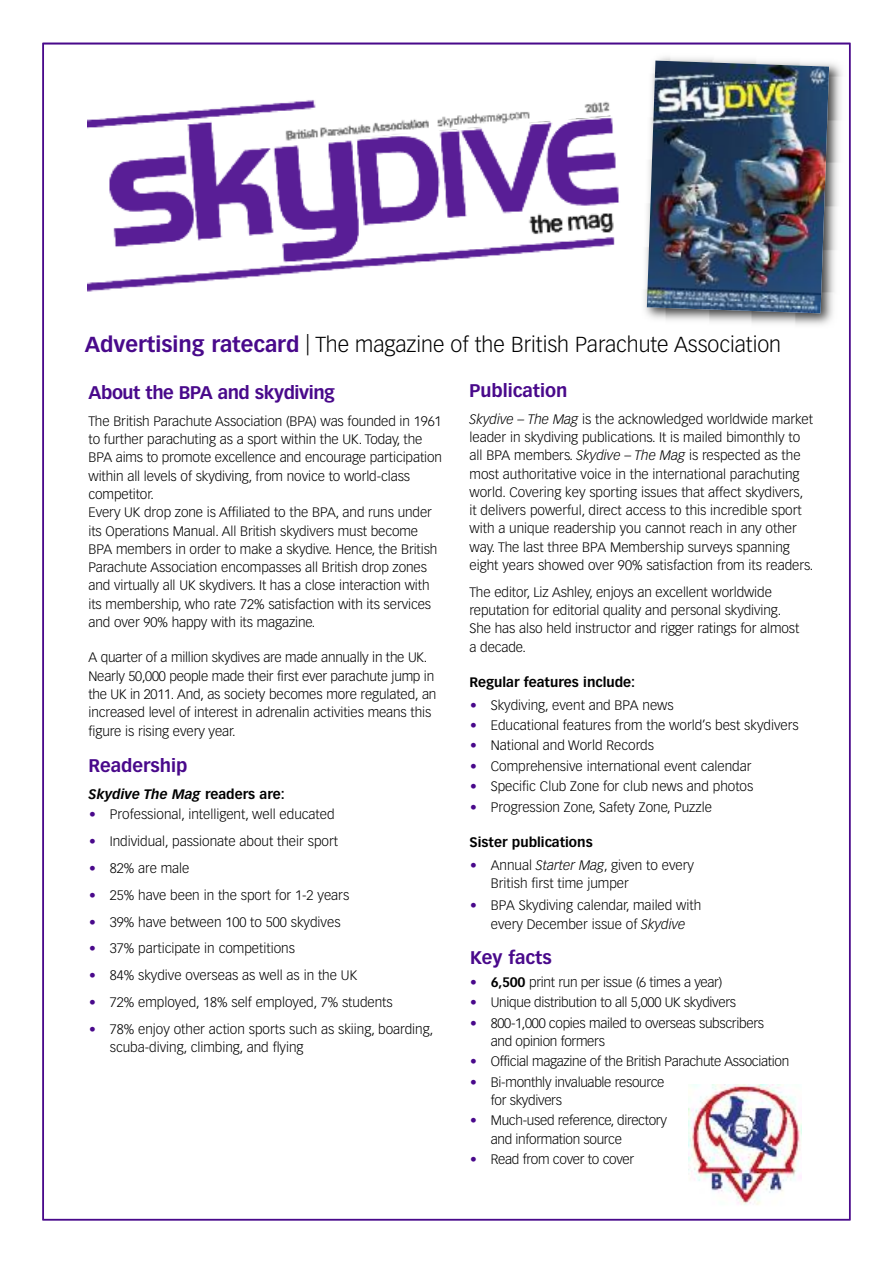
<style>
.page{position:relative;width:893px;height:1263px;background:#fff}
.page>*{position:absolute;margin:0;border:0;box-sizing:border-box;transform-origin:0 0}
.t1{font:300 21.3px "Vectora LH";color:#000}
.t2{font:700 18px "Vectora LH";color:#49098b}
.t3{font:700 18px "Vectora LH";letter-spacing:-.025em;color:#49098b}
.t4{font:300 13.5px/18.3px "Vectora LH";letter-spacing:-.005em;color:#000}
.t5{font:700 13.5px "Vectora LH";color:#000}
.t6{font:italic 700 13.5px "Vectora LH";color:#000}
.s1{font-weight:700;color:#49098b}
.s2{font-style:normal}
.s3{color:#49098b}
.s4{font-style:italic}
.s5{font-weight:700}
</style>
<div class="page">
<img style="left:644px;top:57px;width:198px;height:268px">
<img style="left:647px;top:61px;width:182px;height:252px">
<img style="left:688px;top:1084px;width:114px;height:121px">
<img style="left:87px;top:102px;width:532px;height:190px">
<img style="left:280px;top:100px;width:335px;height:44px">
<img style="left:527px;top:210px;width:90px;height:29px">
<h1 class="t1" style="left:85px;top:335px;width:698px"><span class="s1">Advertising ratecard</span> | The magazine of the British Parachute Association</h1>
<h2 class="t3" style="left:89px;top:385px;width:248px">About the BPA and skydiving</h2>
<p class="t4" style="left:89px;top:413px;width:355px">The British Parachute Association (BPA) was founded in 1961 to further parachuting as a sport within the UK. Today, the BPA aims to promote excellence and encourage participation within all levels of skydiving, from novice to world-class competitor.<br>Every UK drop zone is Affiliated to the BPA, and runs under its Operations Manual. All British skydivers must become BPA members in order to make a skydive. Hence, the British Parachute Association encompasses all British drop zones and virtually all UK skydivers. It has a close interaction with its membership, who rate 72% satisfaction with its services and over 90% happy with its magazine.</p>
<p class="t4" style="left:89px;top:649px;width:349px">A quarter of a million skydives are made annually in the UK.<br>Nearly 50,000 people made their first ever parachute jump in the UK in 2011. And, as society becomes more regulated, an increased level of interest in adrenalin activities means this figure is rising every year.</p>
<h2 class="t2" style="left:89px;top:758px;width:100px">Readership</h2>
<p class="t6" style="left:89px;top:788px;width:198px">Skydive The Mag <span class="s2">readers are:</span></p>
<p class="t4" style="left:89px;top:806px;width:247px"><span class="s3">•</span> Professional, intelligent, well educated</p>
<p class="t4" style="left:89px;top:833px;width:250px"><span class="s3">•</span> Individual, passionate about their sport</p>
<p class="t4" style="left:89px;top:860px;width:102px"><span class="s3">•</span> 82% are male</p>
<p class="t4" style="left:89px;top:887px;width:262px"><span class="s3">•</span> 25% have been in the sport for 1-2 years</p>
<p class="t4" style="left:89px;top:913px;width:253px"><span class="s3">•</span> 39% have between 100 to 500 skydives</p>
<p class="t4" style="left:89px;top:940px;width:207px"><span class="s3">•</span> 37% participate in competitions</p>
<p class="t4" style="left:89px;top:967px;width:269px"><span class="s3">•</span> 84% skydive overseas as well as in the UK</p>
<p class="t4" style="left:89px;top:994px;width:305px"><span class="s3">•</span> 72% employed, 18% self employed, 7% students</p>
<p class="t4" style="left:110px;top:1021px;width:325px;text-indent:-21px"><span class="s3">•</span> 78% enjoy other action sports such as skiing, boarding, scuba-diving, climbing, and flying</p>
<h2 class="t2" style="left:470px;top:383px;width:100px">Publication</h2>
<p class="t4" style="left:470px;top:410px;width:345px"><span class="s4">Skydive – The Mag</span> is the acknowledged worldwide market leader in skydiving publications. It is mailed bimonthly to all BPA members. <span class="s4">Skydive – The Mag</span> is respected as the most authoritative voice in the international parachuting world. Covering key sporting issues that affect skydivers, it delivers powerful, direct access to this incredible sport with a unique readership you cannot reach in any other way. The last three BPA Membership surveys spanning eight years showed over 90% satisfaction from its readers.</p>
<p class="t4" style="left:470px;top:584px;width:331px">The editor, Liz Ashley, enjoys an excellent worldwide reputation for editorial quality and personal skydiving.<br>She has also held instructor and rigger ratings for almost a decade.</p>
<p class="t5" style="left:470px;top:676px;width:167px">Regular features include:</p>
<p class="t4" style="left:470px;top:696px;width:205px"><span class="s3">•</span> Skydiving, event and BPA news</p>
<p class="t4" style="left:470px;top:717px;width:330px"><span class="s3">•</span> Educational features from the world’s best skydivers</p>
<p class="t4" style="left:470px;top:737px;width:185px"><span class="s3">•</span> National and World Records</p>
<p class="t4" style="left:470px;top:758px;width:283px"><span class="s3">•</span> Comprehensive international event calendar</p>
<p class="t4" style="left:470px;top:778px;width:285px"><span class="s3">•</span> Specific Club Zone for club news and photos</p>
<p class="t4" style="left:470px;top:799px;width:243px"><span class="s3">•</span> Progression Zone, Safety Zone, Puzzle</p>
<p class="t5" style="left:470px;top:836px;width:125px">Sister publications</p>
<p class="t4" style="left:491px;top:856px;width:205px;text-indent:-21px"><span class="s3">•</span> Annual <span class="s4">Starter Mag</span>, given to every<br>British first time jumper</p>
<p class="t4" style="left:470px;top:897px;width:233px;text-align:center"><span class="s3">•</span> BPA Skydiving calendar, mailed with every December issue of <span class="s4">Skydive</span></p>
<h2 class="t2" style="left:470px;top:950px;width:83px">Key facts</h2>
<p class="t4" style="left:470px;top:973px;width:253px"><span class="s3">•</span> <span class="s5">6,500</span> print run per issue (6 times a year)</p>
<p class="t4" style="left:470px;top:994px;width:267px"><span class="s3">•</span> Unique distribution to all 5,000 UK skydivers</p>
<p class="t4" style="left:491px;top:1014px;width:275px;text-indent:-21px"><span class="s3">•</span> 800-1,000 copies mailed to overseas subscribers and opinion formers</p>
<p class="t4" style="left:470px;top:1053px;width:321px"><span class="s3">•</span> Official magazine of the British Parachute Association</p>
<p class="t4" style="left:491px;top:1073px;width:175px;text-indent:-21px"><span class="s3">•</span> Bi-monthly invaluable resource for skydivers</p>
<p class="t4" style="left:491px;top:1112px;width:178px;text-indent:-21px"><span class="s3">•</span> Much-used reference, directory and information source</p>
<p class="t4" style="left:470px;top:1151px;width:166px"><span class="s3">•</span> Read from cover to cover</p>
</div>
